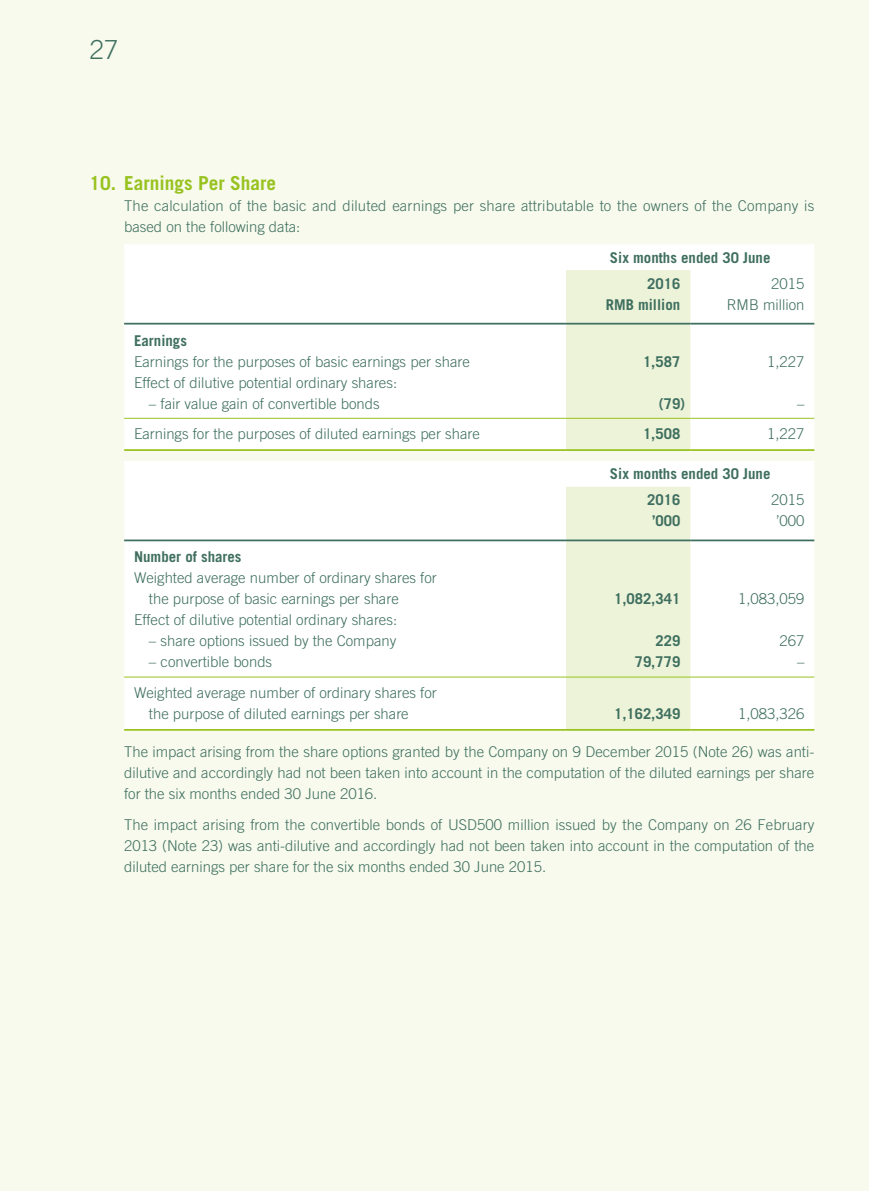
<style>
.page{position:relative;width:869px;height:1191px;background:#fff}
.page>*{position:absolute;margin:0;border:0;box-sizing:border-box;transform-origin:0 0}
.t1{font:300 26.25px "Trade Gothic LT Std";color:#3f6f5f}
.t2{font:700 19.25px "Trade Gothic LT Std";color:#98c21f}
.t3{font:300 14.88px/21px "Trade Gothic LT Std";color:#3f6f5f}
.t4{font:700 14.88px/25.9px "Trade Gothic LT Std";color:#3f6f5f}
</style>
<div class="page">
<div style="left:0;top:0;width:868px;height:1191px;background:#f7faed"></div>
<div style="left:124px;top:244px;width:442px;height:205px;background:#fff"></div>
<div style="left:566px;top:244px;width:248px;height:205px;background:#fff"></div>
<div style="left:566px;top:270px;width:124px;height:179px;background:#edf3d9"></div>
<hr style="left:124px;top:323px;width:442px;height:1px;background:#3f6f5f">
<hr style="left:566px;top:323px;width:124px;height:1px;background:#3f6f5f">
<hr style="left:690px;top:323px;width:124px;height:1px;background:#3f6f5f">
<hr style="left:124px;top:418px;width:442px;height:1px;background:#98c21f">
<hr style="left:566px;top:418px;width:124px;height:1px;background:#98c21f">
<hr style="left:690px;top:418px;width:124px;height:1px;background:#98c21f">
<hr style="left:124px;top:449px;width:442px;height:2px;background:#98c21f">
<hr style="left:566px;top:449px;width:124px;height:2px;background:#98c21f">
<hr style="left:690px;top:449px;width:124px;height:2px;background:#98c21f">
<div style="left:124px;top:461px;width:442px;height:268px;background:#fff"></div>
<div style="left:566px;top:461px;width:248px;height:268px;background:#fff"></div>
<div style="left:566px;top:487px;width:124px;height:242px;background:#edf3d9"></div>
<hr style="left:124px;top:539px;width:442px;height:2px;background:#3f6f5f">
<hr style="left:566px;top:539px;width:124px;height:2px;background:#3f6f5f">
<hr style="left:690px;top:539px;width:124px;height:2px;background:#3f6f5f">
<hr style="left:124px;top:677px;width:442px;height:1px;background:#98c21f">
<hr style="left:566px;top:677px;width:124px;height:1px;background:#98c21f">
<hr style="left:690px;top:677px;width:124px;height:1px;background:#98c21f">
<hr style="left:124px;top:729px;width:442px;height:1px;background:#98c21f">
<hr style="left:566px;top:729px;width:124px;height:1px;background:#98c21f">
<hr style="left:690px;top:729px;width:124px;height:1px;background:#98c21f">
<h1 class="t1" style="left:89px;top:40px;width:31px">27</h1>
<p class="t2" style="left:89px;top:176px;width:188px">10. Earnings Per Share</p>
<p class="t3" style="left:124px;top:197px;width:691px">The calculation of the basic and diluted earnings per share attributable to the owners of the Company is based on the following data:</p>
<p class="t4" style="left:647px;top:246px;width:125px;text-indent:-37px">Six months ended 30 June<br>2016</p>
<p class="t3" style="left:771px;top:275px;width:35px">2015</p>
<p class="t4" style="left:605px;top:293px;width:76px">RMB million</p>
<p class="t3" style="left:726px;top:296px;width:79px">RMB million</p>
<p class="t4" style="left:134px;top:329px;width:54px">Earnings</p>
<p class="t3" style="left:134px;top:352px;width:337px">Earnings for the purposes of basic earnings per share</p>
<p class="t4" style="left:642px;top:350px;width:39px">1,587</p>
<p class="t3" style="left:766px;top:352px;width:39px">1,227</p>
<p class="t3" style="left:134px;top:373px;width:264px">Effect of dilutive potential ordinary shares:</p>
<p class="t3" style="left:149px;top:394px;width:232px">– fair value gain of convertible bonds</p>
<p class="t4" style="left:658px;top:392px;width:28px">(79)</p>
<p class="t3" style="left:796px;top:394px;width:9px">–</p>
<p class="t3" style="left:134px;top:425px;width:347px">Earnings for the purposes of diluted earnings per share</p>
<p class="t4" style="left:642px;top:423px;width:39px">1,508</p>
<p class="t3" style="left:766px;top:425px;width:39px">1,227</p>
<p class="t4" style="left:647px;top:463px;width:125px;text-indent:-37px">Six months ended 30 June<br>2016</p>
<p class="t3" style="left:771px;top:491px;width:35px">2015</p>
<p class="t4" style="left:134px;top:546px;width:109px">Number of shares</p>
<p class="t3" style="left:149px;top:569px;width:289px;text-indent:-15px">Weighted average number of ordinary shares for the purpose of basic earnings per share</p>
<p class="t4" style="left:651px;top:510px;width:30px">’000</p>
<p class="t3" style="left:776px;top:512px;width:30px">’000</p>
<p class="t4" style="left:613px;top:588px;width:68px">1,082,341</p>
<p class="t3" style="left:737px;top:590px;width:68px">1,083,059</p>
<p class="t3" style="left:134px;top:611px;width:264px">Effect of dilutive potential ordinary shares:</p>
<p class="t3" style="left:149px;top:632px;width:249px">– share options issued by the Company</p>
<p class="t4" style="left:655px;top:630px;width:26px">229</p>
<p class="t3" style="left:779px;top:632px;width:26px">267</p>
<p class="t3" style="left:149px;top:653px;width:125px">– convertible bonds</p>
<p class="t4" style="left:634px;top:651px;width:47px">79,779</p>
<p class="t3" style="left:796px;top:653px;width:9px">–</p>
<p class="t3" style="left:149px;top:684px;width:289px;text-indent:-15px">Weighted average number of ordinary shares for the purpose of diluted earnings per share</p>
<p class="t4" style="left:613px;top:703px;width:68px">1,162,349</p>
<p class="t3" style="left:737px;top:705px;width:68px">1,083,326</p>
<p class="t3" style="left:124px;top:742px;width:691px;text-align:justify">The impact arising from the share options granted by the Company on 9 December 2015 (Note 26) was anti&shy;dilutive and accordingly had not been taken into account in the computation of the diluted earnings per share for the six months ended 30 June 2016.</p>
<p class="t3" style="left:124px;top:815px;width:691px;text-align:justify">The impact arising from the convertible bonds of USD500 million issued by the Company on 26 February 2013 (Note 23) was anti-dilutive and accordingly had not been taken into account in the computation of the diluted earnings per share for the six months ended 30 June 2015.</p>
</div>
